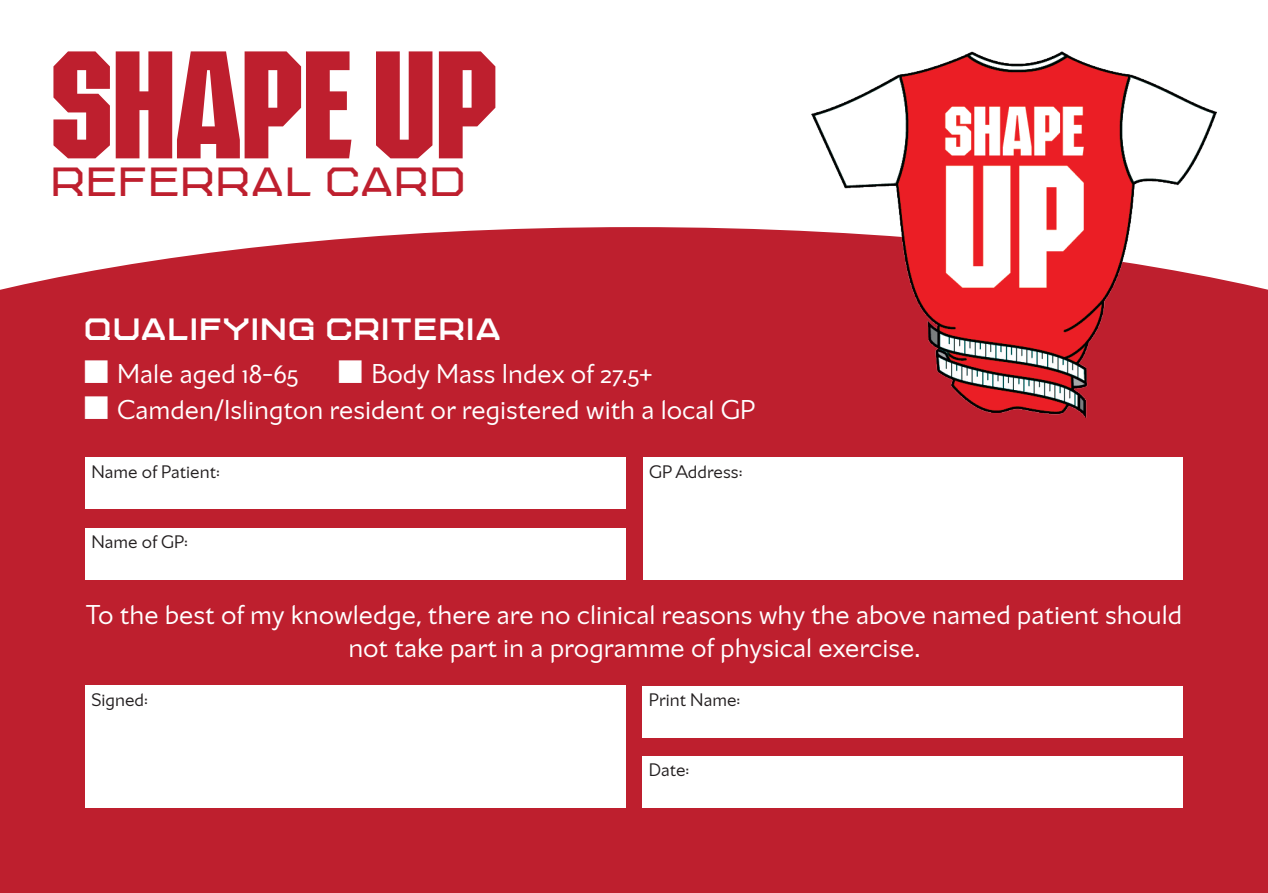
<style>
.page{position:relative;width:1268px;height:893px;background:#fff}
.page>*{position:absolute;margin:0;border:0;box-sizing:border-box;transform-origin:0 0}
.t1{font:148.5px "Northbank N7";color:#be1f2e}
.t2{font:39.6px "Northbank N5";letter-spacing:.1em;color:#be1f2e}
.t3{font:700 30px "Northbank N5";letter-spacing:.1em;color:#fff}
.t4{font:27px/32.4px "Chapman Text";color:#fff;text-align:center}
.t5{font:18px "Chapman Text";color:#231f20}
</style>
<div class="page">
<div style="left:0;top:0;width:1267px;height:893px;background:#be1f2e"></div>
<svg style="left:0;top:152px;width:1267px;height:138px;fill:#fff"></svg>
<div style="left:0;top:0;width:1267px;height:152px;background:#fff"></div>
<img style="left:811px;top:51px;width:405px;height:366px">
<div style="left:85px;top:457px;width:540px;height:52px;background:#fff"></div>
<div style="left:85px;top:686px;width:540px;height:122px;background:#fff"></div>
<div style="left:85px;top:528px;width:540px;height:51px;background:#fff"></div>
<div style="left:642px;top:756px;width:540px;height:52px;background:#fff"></div>
<div style="left:642px;top:686px;width:540px;height:51px;background:#fff"></div>
<div style="left:642px;top:457px;width:540px;height:122px;background:#fff"></div>
<p class="t1" style="left:51px;top:29px;width:442px">SHAPE UP</p>
<p class="t2" style="left:52px;top:160px;width:413px">REFERRAL CARD</p>
<p class="t3" style="left:85px;top:314px;width:416px">QUALIFYING CRITERIA</p>
<p class="t4" style="left:82px;top:357px;width:572px">■ Male aged 18-65 ■ Body Mass Index of 27.5+</p>
<p class="t4" style="left:82px;top:393px;width:675px">■ Camden/Islington resident or registered with a local GP</p>
<p class="t5" style="left:91px;top:460px;width:130px">Name of Patient:</p>
<p class="t5" style="left:649px;top:460px;width:95px">GP Address:</p>
<p class="t5" style="left:91px;top:530px;width:98px">Name of GP:</p>
<p class="t4" style="left:86px;top:598px;width:1097px">To the best of my knowledge, there are no clinical reasons why the above named patient should not take part in a programme of physical exercise.</p>
<p class="t5" style="left:91px;top:689px;width:58px">Signed:</p>
<p class="t5" style="left:648px;top:689px;width:93px">Print Name:</p>
<p class="t5" style="left:648px;top:759px;width:42px">Date:</p>
</div>
